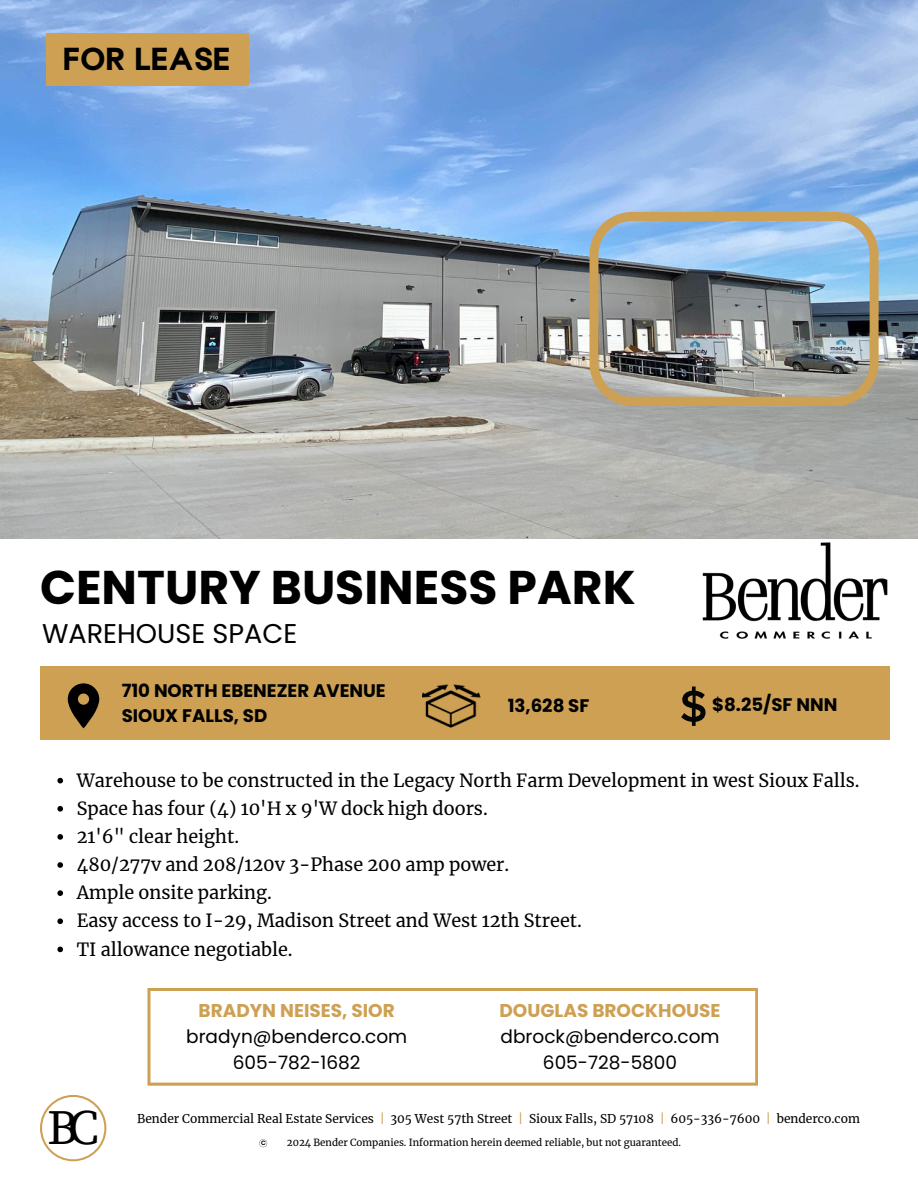
<style>
.page{position:relative;width:918px;height:1188px;background:#fff}
.page>*{position:absolute;margin:0;border:0;box-sizing:border-box;transform-origin:0 0}
.t1{font:48.9px "Source Serif Pro";color:#000}
.t2{font:700 47.25px "Poppins";color:#000}
.t3{font:700 33.75px "Cottorway Typeface";letter-spacing:.035em;color:#000}
.t4{font:27.15px "Poppins";color:#000}
.t5{font:18.45px/25.8px "Poppins";color:#000;text-align:center}
.t6{font:700 18.15px/24.8px "Poppins";color:#000}
.t7{font:18px "Merriweather";color:#000}
.t8{font:12px "Merriweather";color:#000}
.t9{font:9.75px "Merriweather";color:#000}
.t10{font:700 6.6px "Cottorway Typeface";color:#000}
.s1{font-weight:700;color:#cea053}
.s2{color:#cea053}
</style>
<div class="page">
<img style="left:0;top:0;width:918px;height:539px">
<div style="left:46px;top:33px;width:203px;height:53px;background:#cea053"></div>
<svg style="left:147px;top:988px;width:611px;height:98px"></svg>
<div style="left:40px;top:666px;width:850px;height:74px;background:#cea053"></div>
<svg style="left:68px;top:683px;width:31px;height:45px"></svg>
<svg style="left:681px;top:687px;width:25px;height:39px"></svg>
<img style="left:422px;top:684px;width:59px;height:44px">
<img style="left:693px;top:534px;width:203px;height:105px">
<svg style="left:40px;top:1095px;width:66px;height:66px"></svg>
<svg style="left:259px;top:1139px;width:8px;height:8px"></svg>
<img style="left:589px;top:212px;width:290px;height:193px">
<svg style="left:57px;top:778px;width:6px;height:5px"></svg>
<svg style="left:57px;top:806px;width:6px;height:6px"></svg>
<svg style="left:57px;top:834px;width:6px;height:6px"></svg>
<svg style="left:57px;top:862px;width:6px;height:6px"></svg>
<svg style="left:57px;top:890px;width:6px;height:6px"></svg>
<svg style="left:57px;top:918px;width:6px;height:6px"></svg>
<svg style="left:57px;top:947px;width:6px;height:5px"></svg>
<p class="t3" style="left:64px;top:38px;width:167px">FOR LEASE</p>
<h5 class="t2" style="left:40px;top:554px;width:597px">CENTURY BUSINESS PARK</h5>
<p class="t4" style="left:42px;top:615px;width:257px">WAREHOUSE SPACE</p>
<p class="t6" style="left:122px;top:678px;width:266px">710 NORTH EBENEZER AVENUE<br>SIOUX FALLS, SD</p>
<p class="t6" style="left:508px;top:693px;width:83px">13,628 SF</p>
<p class="t6" style="left:712px;top:692px;width:127px">$8.25/SF NNN</p>
<p class="t7" style="left:77px;top:769px;width:784px">Warehouse to be constructed in the Legacy North Farm Development in west Sioux Falls.</p>
<h3 class="t7" style="left:77px;top:797px;width:413px">Space has four (4) 10'H x 9'W dock high doors.</h3>
<p class="t7" style="left:77px;top:825px;width:164px">21'6" clear height.</p>
<h1 class="t7" style="left:77px;top:853px;width:434px">480/277v and 208/120v 3-Phase 200 amp power.</h1>
<h4 class="t7" style="left:77px;top:882px;width:197px">Ample onsite parking.</h4>
<p class="t7" style="left:77px;top:910px;width:507px">Easy access to I-29, Madison Street and West 12th Street.</p>
<h5 class="t7" style="left:77px;top:938px;width:217px">TI allowance negotiable.</h5>
<h6 class="t1" style="left:47px;top:1099px;width:53px">BC</h6>
<h5 class="t5" style="left:186px;top:998px;width:223px"><span class="s1">BRADYN NEISES, SIOR </span>bradyn@benderco.com<br>605-782-1682</h5>
<p class="t5" style="left:500px;top:998px;width:223px"><span class="s1">DOUGLAS BROCKHOUSE </span>dbrock@benderco.com<br>605-728-5800</p>
<p class="t8" style="left:137px;top:1111px;width:529px">Bender Commercial Real Estate Services <span class="s2">|</span> 305 West 57th Street <span class="s2">|</span> Sioux Falls, SD 57108 <span class="s2">|</span></p>
<p class="t8" style="left:670px;top:1111px;width:191px">605-336-7600 <span class="s2">|</span> benderco.com</p>
<h6 class="t10" style="left:261px;top:1139px;width:6px">C</h6>
<p class="t9" style="left:287px;top:1137px;width:396px">2024 Bender Companies. Information herein deemed reliable, but not guaranteed.</p>
</div>
